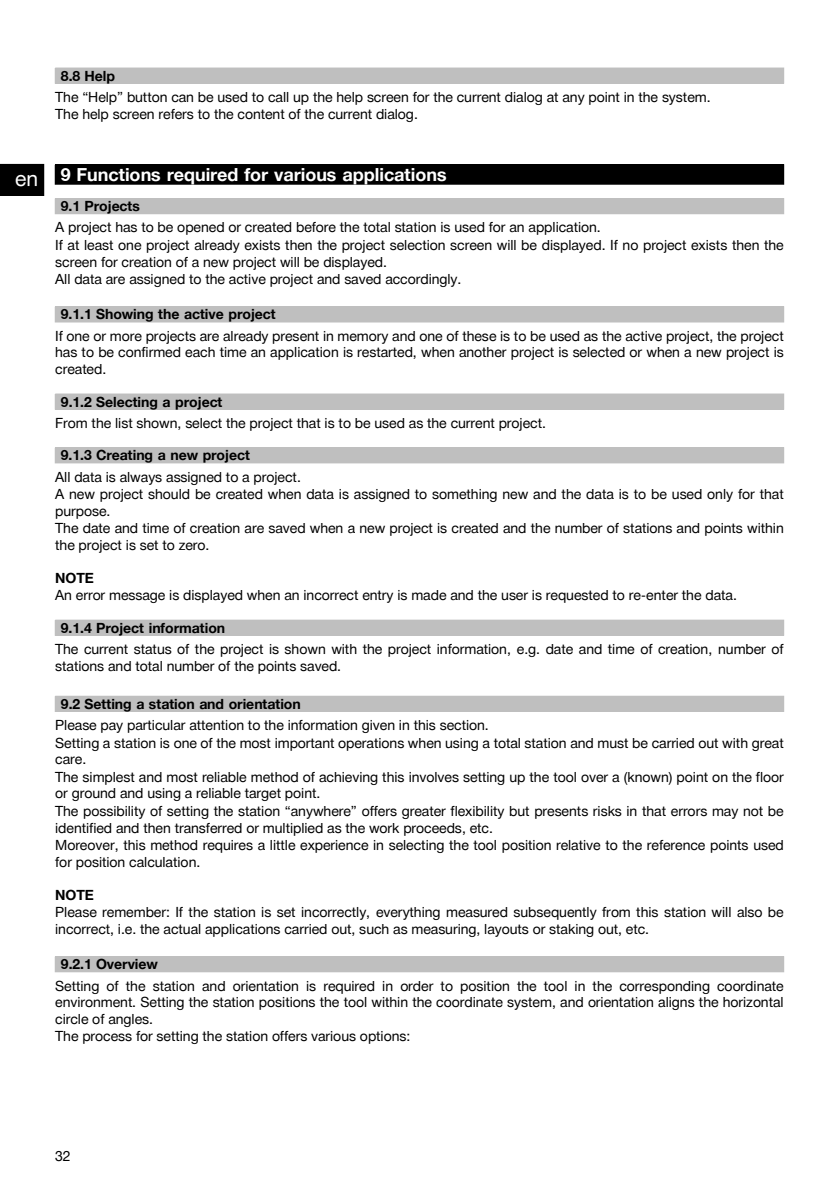
<style>
.page{position:relative;width:839px;height:1191px;background:#fff}
.page>*{position:absolute;margin:0;border:0;box-sizing:border-box;transform-origin:0 0}
.t1{font:21px "Hilti";color:#fff}
.t2{font:700 18px "Hilti";letter-spacing:-.005em;color:#fff}
.t3{font:14px/17.2px "Hilti";color:#000}
.t4{font:700 14px "Hilti";letter-spacing:-.005em;color:#000}
</style>
<div class="page">
<div style="left:55px;top:68px;width:729px;height:15px;background:#bfbfbf"></div>
<div style="left:55px;top:165px;width:729px;height:19px;background:#000"></div>
<div style="left:55px;top:198px;width:729px;height:16px;background:#bfbfbf"></div>
<div style="left:55px;top:307px;width:729px;height:15px;background:#bfbfbf"></div>
<div style="left:55px;top:394px;width:729px;height:15px;background:#bfbfbf"></div>
<div style="left:55px;top:448px;width:729px;height:15px;background:#bfbfbf"></div>
<div style="left:55px;top:620px;width:729px;height:15px;background:#bfbfbf"></div>
<div style="left:55px;top:696px;width:729px;height:15px;background:#bfbfbf"></div>
<div style="left:55px;top:956px;width:729px;height:16px;border:1px solid #bfbfbf"></div>
<div style="left:55px;top:957px;width:729px;height:15px;background:#bfbfbf"></div>
<svg style="left:0;top:195px;width:44px;height:1px"></svg>
<div style="left:0;top:164px;width:44px;height:31px;background:#000"></div>
<p class="t4" style="left:61px;top:68px;width:56px">8.8 Help</p>
<p class="t3" style="left:55px;top:88px;width:657px">The “Help” button can be used to call up the help screen for the current dialog at any point in the system.<br>The help screen refers to the content of the current dialog.</p>
<h1 class="t1" style="left:15px;top:166px;width:24px">en</h1>
<p class="t2" style="left:61px;top:164px;width:387px">9 Functions required for various applications</p>
<p class="t4" style="left:61px;top:198px;width:81px">9.1 Projects</p>
<p class="t3" style="left:55px;top:219px;width:730px">A project has to be opened or created before the total station is used for an application.<br>If at least one project already exists then the project selection screen will be displayed. If no project exists then the screen for creation of a new project will be displayed.<br>All data are assigned to the active project and saved accordingly.</p>
<p class="t4" style="left:61px;top:306px;width:216px">9.1.1 Showing the active project</p>
<p class="t3" style="left:55px;top:327px;width:730px;text-align:justify">If one or more projects are already present in memory and one of these is to be used as the active project, the project has to be confirmed each time an application is restarted, when another project is selected or when a new project is created.</p>
<p class="t4" style="left:61px;top:394px;width:163px">9.1.2 Selecting a project</p>
<p class="t3" style="left:55px;top:414px;width:492px">From the list shown, select the project that is to be used as the current project.</p>
<p class="t4" style="left:61px;top:447px;width:191px">9.1.3 Creating a new project</p>
<p class="t3" style="left:55px;top:468px;width:730px">All data is always assigned to a project.<br>A new project should be created when data is assigned to something new and the data is to be used only for that purpose.<br>The date and time of creation are saved when a new project is created and the number of stations and points within the project is set to zero.</p>
<p class="t4" style="left:55px;top:570px;width:40px">NOTE</p>
<p class="t3" style="left:55px;top:587px;width:683px">An error message is displayed when an incorrect entry is made and the user is requested to re-enter the data.</p>
<p class="t4" style="left:61px;top:620px;width:166px">9.1.4 Project information</p>
<p class="t3" style="left:55px;top:641px;width:730px;line-height:16.6px">The current status of the project is shown with the project information, e.g. date and time of creation, number of stations and total number of the points saved.</p>
<p class="t4" style="left:61px;top:696px;width:241px">9.2 Setting a station and orientation</p>
<p class="t3" style="left:55px;top:717px;width:730px">Please pay particular attention to the information given in this section.<br>Setting a station is one of the most important operations when using a total station and must be carried out with great care.<br>The simplest and most reliable method of achieving this involves setting up the tool over a (known) point on the floor or ground and using a reliable target point.<br>The possibility of setting the station “anywhere” offers greater flexibility but presents risks in that errors may not be identified and then transferred or multiplied as the work proceeds, etc.<br>Moreover, this method requires a little experience in selecting the tool position relative to the reference points used for position calculation.</p>
<p class="t4" style="left:55px;top:887px;width:40px">NOTE</p>
<p class="t3" style="left:55px;top:904px;width:730px;line-height:16.6px">Please remember: If the station is set incorrectly, everything measured subsequently from this station will also be incorrect, i.e. the actual applications carried out, such as measuring, layouts or staking out, etc.</p>
<p class="t4" style="left:61px;top:956px;width:98px">9.2.1 Overview</p>
<p class="t3" style="left:55px;top:977px;width:730px">Setting of the station and orientation is required in order to position the tool in the corresponding coordinate environment. Setting the station positions the tool within the coordinate system, and orientation aligns the horizontal circle of angles.<br>The process for setting the station offers various options:</p>
<p class="t3" style="left:55px;top:1147px;width:17px">32</p>
</div>
